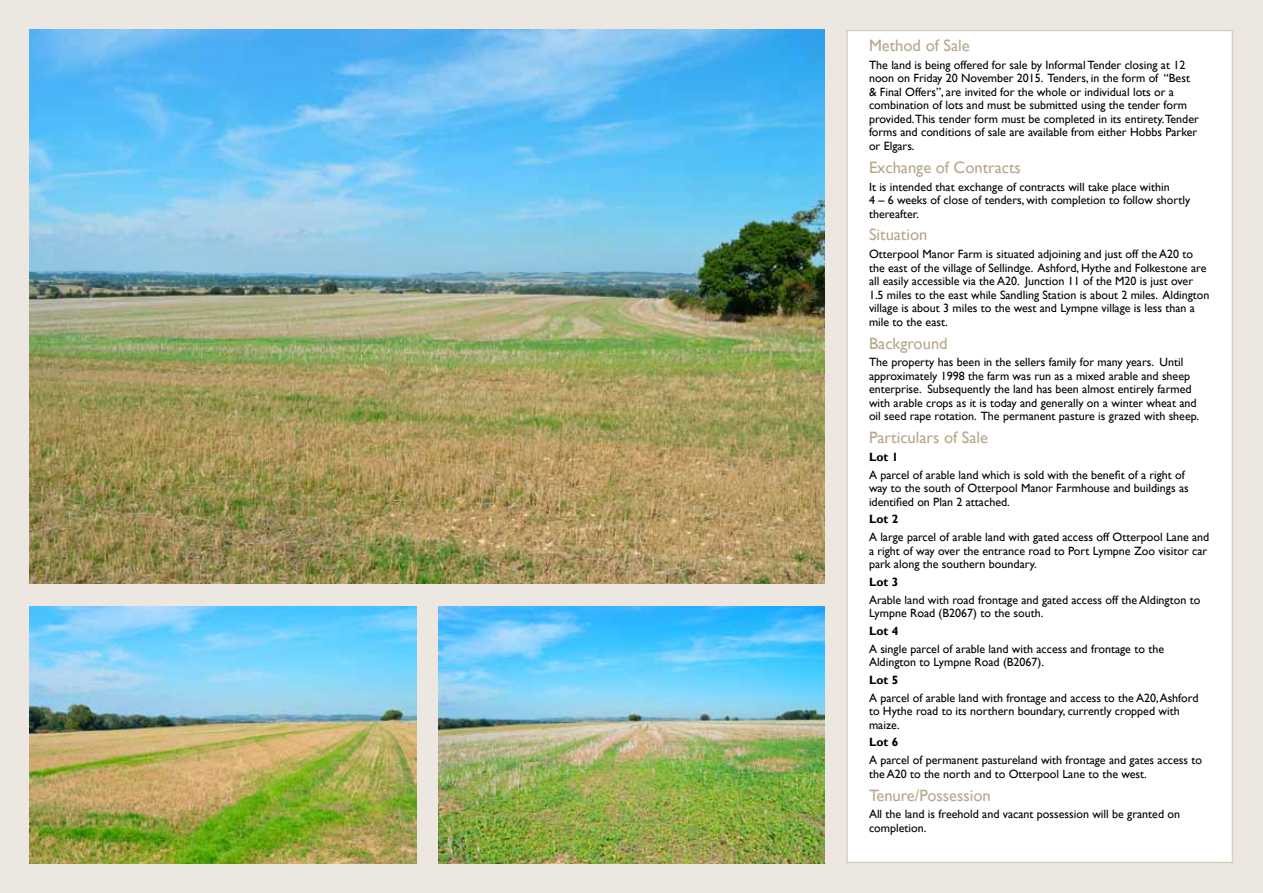
<style>
.page{position:relative;width:1263px;height:893px;background:#ece7e0}
.page>*{position:absolute;margin:0;border:0;box-sizing:border-box;transform-origin:0 0}
.t1{font:16.5px "Gill Sans";color:#b7a78c}
.t2{font:12px/13.5px "Gill Sans";color:#000}
.t3{font:700 12px "Gill Sans";color:#000}
</style>
<div class="page">
<img style="left:30px;top:30px;width:795px;height:554px">
<img style="left:30px;top:607px;width:387px;height:256px">
<img style="left:438px;top:607px;width:387px;height:256px">
<div style="left:847px;top:31px;width:385px;height:831px;background:#fff"></div>
<div style="left:846px;top:30px;width:387px;height:833px;border:2px solid #d9d0c2"></div>
<h1 class="t1" style="left:869px;top:36px;width:102px">Method of Sale</h1>
<p class="t2" style="left:869px;top:58px;width:331px">The land is being offered for sale by Informal Tender closing at 12 noon on Friday 20 November 2015. Tenders, in the form of “Best &amp; Final Offers”, are invited for the whole or individual lots or a combination of lots and must be submitted using the tender form provided.This tender form must be completed in its entirety.Tender forms and conditions of sale are available from either Hobbs Parker or Elgars.</p>
<h1 class="t1" style="left:869px;top:158px;width:153px">Exchange of Contracts</h1>
<p class="t2" style="left:869px;top:180px;width:323px">It is intended that exchange of contracts will take place within<br>4 – 6 weeks of close of tenders, with completion to follow shortly thereafter.</p>
<h1 class="t1" style="left:869px;top:225px;width:60px">Situation</h1>
<p class="t2" style="left:869px;top:248px;width:342px">Otterpool Manor Farm is situated adjoining and just off the A20 to the east of the village of Sellindge. Ashford, Hythe and Folkestone are all easily accessible via the A20. Junction 11 of the M20 is just over 1.5 miles to the east while Sandling Station is about 2 miles. Aldington village is about 3 miles to the west and Lympne village is less than a mile to the east.</p>
<h1 class="t1" style="left:869px;top:333px;width:80px">Background</h1>
<p class="t2" style="left:869px;top:356px;width:332px">The property has been in the sellers family for many years. Until approximately 1998 the farm was run as a mixed arable and sheep enterprise. Subsequently the land has been almost entirely farmed with arable crops as it is today and generally on a winter wheat and oil seed rape rotation. The permanent pasture is grazed with sheep.</p>
<h1 class="t1" style="left:869px;top:428px;width:120px">Particulars of Sale</h1>
<p class="t3" style="left:869px;top:450px;width:31px">Lot 1</p>
<p class="t2" style="left:869px;top:468px;width:321px">A parcel of arable land which is sold with the benefit of a right of way to the south of Otterpool Manor Farmhouse and buildings as identified on Plan 2 attached.</p>
<p class="t3" style="left:869px;top:512px;width:31px">Lot 2</p>
<p class="t2" style="left:869px;top:531px;width:342px">A large parcel of arable land with gated access off Otterpool Lane and a right of way over the entrance road to Port Lympne Zoo visitor car park along the southern boundary.</p>
<p class="t3" style="left:869px;top:575px;width:31px">Lot 3</p>
<p class="t2" style="left:869px;top:593px;width:333px">Arable land with road frontage and gated access off the Aldington to<br>Lympne Road (B2067) to the south.</p>
<p class="t3" style="left:869px;top:624px;width:31px">Lot 4</p>
<p class="t2" style="left:869px;top:642px;width:297px">A single parcel of arable land with access and frontage to the<br>Aldington to Lympne Road (B2067).</p>
<p class="t3" style="left:869px;top:673px;width:31px">Lot 5</p>
<p class="t2" style="left:869px;top:691px;width:331px">A parcel of arable land with frontage and access to the A20, Ashford to Hythe road to its northern boundary, currently cropped with maize.</p>
<p class="t3" style="left:869px;top:735px;width:31px">Lot 6</p>
<p class="t2" style="left:869px;top:754px;width:335px">A parcel of permanent pastureland with frontage and gates access to the A20 to the north and to Otterpool Lane to the west.</p>
<h1 class="t1" style="left:869px;top:785px;width:123px">Tenure/Possession</h1>
<p class="t2" style="left:869px;top:808px;width:313px">All the land is freehold and vacant possession will be granted on completion.</p>
</div>
